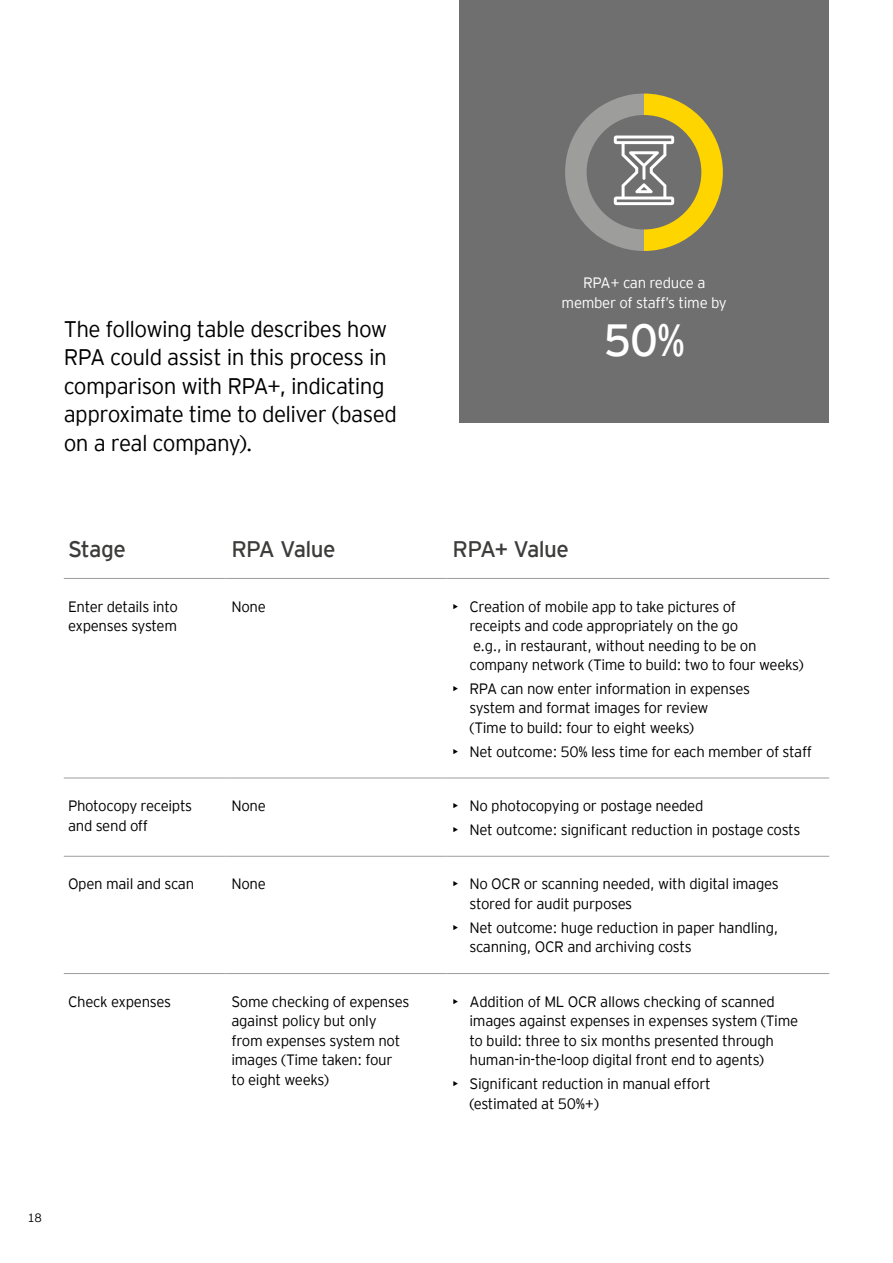
<style>
.page{position:relative;width:893px;height:1263px;background:#fff}
.page>*{position:absolute;margin:0;border:0;box-sizing:border-box;transform-origin:0 0}
.t1{font:45px "EY Interstate";color:#fff}
.t2{font:300 22.5px/28.5px "EY Interstate";letter-spacing:-.03em;color:#000}
.t3{font:22.5px "EY Interstate";letter-spacing:-.03em;color:#3c3c3b}
.t4{font:300 15px/19.5px "EY Interstate";letter-spacing:-.02em;color:#000}
.t5{font:300 15px/19.5px "EY Interstate";letter-spacing:-.02em;color:#fff;text-align:center}
.t6{font:300 12px "EY Interstate";color:#000}
</style>
<div class="page">
<div style="left:459px;top:0;width:370px;height:422px;background:#706f6f"></div>
<hr style="left:64px;top:578px;width:161px;height:1px;background:#9d9d9c">
<hr style="left:225px;top:578px;width:221px;height:1px;background:#9d9d9c">
<hr style="left:446px;top:578px;width:383px;height:1px;background:#9d9d9c">
<hr style="left:64px;top:973px;width:161px;height:1px;background:#9d9d9c">
<hr style="left:225px;top:973px;width:221px;height:1px;background:#9d9d9c">
<hr style="left:446px;top:973px;width:383px;height:1px;background:#9d9d9c">
<hr style="left:64px;top:778px;width:161px;height:1px;background:#9d9d9c">
<hr style="left:225px;top:778px;width:221px;height:1px;background:#9d9d9c">
<hr style="left:446px;top:778px;width:383px;height:1px;background:#9d9d9c">
<hr style="left:64px;top:856px;width:161px;height:1px;background:#9d9d9c">
<hr style="left:225px;top:856px;width:221px;height:1px;background:#9d9d9c">
<hr style="left:446px;top:856px;width:383px;height:1px;background:#9d9d9c">
<svg style="left:565px;top:94px;width:158px;height:157px"></svg>
<h2 class="t2" style="left:64px;top:313px;width:335px">The following table describes how<br>RPA could assist in this process in comparison with RPA+, indicating approximate time to deliver (based on a real company).</h2>
<p class="t5" style="left:562px;top:272px;width:167px">RPA+ can reduce a member of staff’s time by</p>
<h1 class="t1" style="left:603px;top:308px;width:83px">50%</h1>
<h2 class="t3" style="left:68px;top:533px;width:59px">Stage</h2>
<h2 class="t3" style="left:231px;top:533px;width:106px">RPA Value</h2>
<h2 class="t3" style="left:452px;top:533px;width:118px">RPA+ Value</h2>
<p class="t4" style="left:68px;top:596px;width:111px">Enter details into expenses system</p>
<p class="t4" style="left:231px;top:596px;width:36px">None</p>
<p class="t4" style="left:469px;top:596px;width:336px;text-indent:-17px">• Creation of mobile app to take pictures of<br>receipts and code appropriately on the go<br>e.g., in restaurant, without needing to be on company network (Time to build: two to four weeks)</p>
<p class="t4" style="left:469px;top:678px;width:282px;text-indent:-17px">• RPA can now enter information in expenses system and format images for review<br>(Time to build: four to eight weeks)</p>
<p class="t4" style="left:452px;top:741px;width:361px">• Net outcome: 50% less time for each member of staff</p>
<p class="t4" style="left:68px;top:795px;width:126px">Photocopy receipts and send off</p>
<p class="t4" style="left:231px;top:795px;width:36px">None</p>
<p class="t4" style="left:452px;top:795px;width:252px">• No photocopying or postage needed</p>
<p class="t4" style="left:452px;top:819px;width:349px">• Net outcome: significant reduction in postage costs</p>
<p class="t4" style="left:68px;top:873px;width:128px">Open mail and scan</p>
<p class="t4" style="left:231px;top:873px;width:36px">None</p>
<p class="t4" style="left:469px;top:873px;width:311px;text-indent:-17px">• No OCR or scanning needed, with digital images stored for audit purposes</p>
<p class="t4" style="left:469px;top:917px;width:311px;text-indent:-17px">• Net outcome: huge reduction in paper handling, scanning, OCR and archiving costs</p>
<p class="t4" style="left:68px;top:991px;width:105px">Check expenses</p>
<p class="t4" style="left:231px;top:991px;width:179px">Some checking of expenses against policy but only from expenses system not images (Time taken: four to eight weeks)</p>
<p class="t4" style="left:469px;top:991px;width:330px;text-indent:-17px">• Addition of ML OCR allows checking of scanned images against expenses in expenses system (Time to build: three to six months presented through human-in-the-loop digital front end to agents)</p>
<p class="t4" style="left:469px;top:1073px;width:243px;text-indent:-17px">• Significant reduction in manual effort (estimated at 50%+)</p>
<p class="t6" style="left:28px;top:1209px;width:16px">18</p>
</div>
